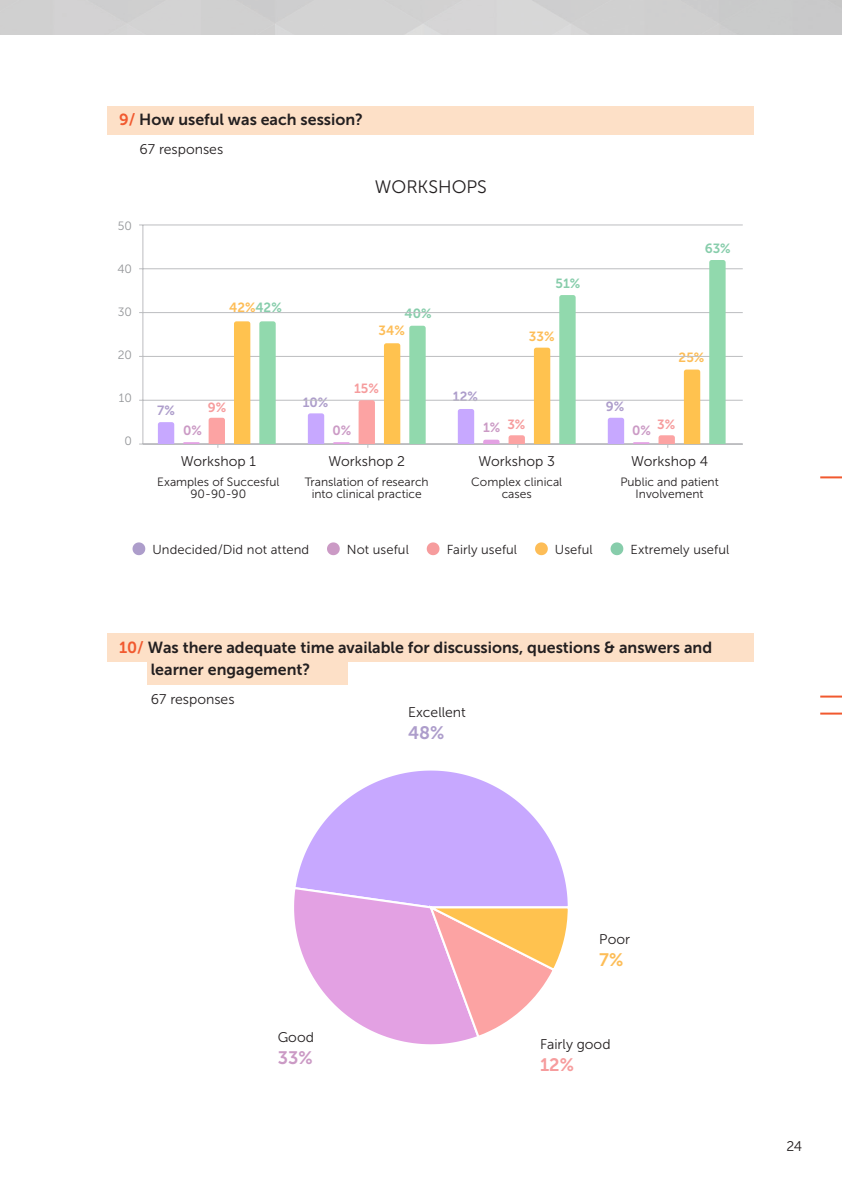
<style>
.page{position:relative;width:842px;height:1191px;background:#fff}
.page>*{position:absolute;margin:0;border:0;box-sizing:border-box;transform-origin:0 0}
.t1{font:18px "Museo Sans 300";color:#231f20}
.t2{font:18px "Museo Sans 700";color:#ad9dcb}
.t3{font:18px "Museo Sans 700";color:#cb9ac5}
.t4{font:18px "Museo Sans 700";color:#f69c9d}
.t5{font:18px "Museo Sans 700";color:#fdbd57}
.t6{font:16px/22px "Museo Sans 700";color:#231f20}
.t7{font:14px "Museo Sans 300";color:#231f20}
.t8{font:13.2px "Museo Sans 700";color:#fdbd57}
.t9{font:13.2px "Museo Sans 700";color:#ad9dcb}
.t10{font:13.2px "Museo Sans 700";color:#f69c9d}
.t11{font:13.2px "Museo Sans 700";color:#87cdab}
.t12{font:13.2px "Museo Sans 700";color:#cb9ac5}
.t13{font:13px "Museo Sans 300";letter-spacing:.005em;color:#231f20}
.t14{font:12px/12px "Museo Sans 300";color:#231f20;text-align:center}
.t15{font:12px "Museo Sans 300";color:#939598}
.s1{color:#f1592f}
.s2{color:#87cdab}
</style>
<div class="page">
<hr style="left:820px;top:476px;width:22px;height:2px;background:#f1592f">
<hr style="left:820px;top:695px;width:22px;height:2px;background:#f1592f">
<hr style="left:820px;top:712px;width:22px;height:2px;background:#f1592f">
<div style="left:108px;top:106px;width:646px;height:29px;background:#fde0c7"></div>
<div style="left:108px;top:634px;width:646px;height:28px;background:#fde0c7"></div>
<div style="left:148px;top:656px;width:200px;height:29px;background:#fde0c7"></div>
<svg style="left:133px;top:542px;width:12px;height:13px"></svg>
<svg style="left:327px;top:542px;width:13px;height:13px"></svg>
<svg style="left:427px;top:542px;width:12px;height:13px"></svg>
<svg style="left:535px;top:542px;width:13px;height:13px"></svg>
<svg style="left:610px;top:542px;width:13px;height:13px"></svg>
<hr style="left:143px;top:400px;width:600px;height:1px;background:#bcbdc0">
<hr style="left:143px;top:356px;width:600px;height:1px;background:#bcbdc0">
<hr style="left:143px;top:312px;width:600px;height:1px;background:#bcbdc0">
<hr style="left:143px;top:268px;width:600px;height:1px;background:#bcbdc0">
<hr style="left:143px;top:225px;width:600px;height:1px;background:#bcbdc0">
<hr style="left:143px;top:444px;width:600px;height:1px;background:#bcbdc0">
<hr style="left:143px;top:225px;width:1px;height:219px;background:#bcbdc0">
<svg style="left:158px;top:422px;width:16px;height:22px"></svg>
<svg style="left:308px;top:413px;width:16px;height:31px"></svg>
<svg style="left:458px;top:409px;width:16px;height:35px"></svg>
<svg style="left:608px;top:418px;width:16px;height:26px"></svg>
<svg style="left:183px;top:442px;width:17px;height:2px"></svg>
<svg style="left:333px;top:442px;width:17px;height:2px"></svg>
<svg style="left:483px;top:440px;width:16px;height:4px"></svg>
<svg style="left:633px;top:442px;width:16px;height:2px"></svg>
<svg style="left:209px;top:418px;width:16px;height:30px"></svg>
<svg style="left:359px;top:400px;width:16px;height:48px"></svg>
<svg style="left:508px;top:435px;width:17px;height:13px"></svg>
<svg style="left:658px;top:435px;width:17px;height:13px"></svg>
<div style="left:234px;top:321px;width:16px;height:123px;background:#ffc24f"></div>
<div style="left:384px;top:343px;width:16px;height:101px;background:#ffc24f"></div>
<div style="left:534px;top:348px;width:16px;height:96px;background:#ffc24f"></div>
<svg style="left:684px;top:369px;width:16px;height:75px"></svg>
<svg style="left:259px;top:321px;width:17px;height:123px;background:#95dab0"></svg>
<svg style="left:409px;top:326px;width:17px;height:118px;background:#95daaf"></svg>
<svg style="left:559px;top:295px;width:17px;height:149px;background:#95dab0"></svg>
<svg style="left:709px;top:260px;width:17px;height:184px;background:#95daaf"></svg>
<svg style="left:294px;top:770px;width:274px;height:275px"></svg>
<p class="t6" style="left:119px;top:109px;width:245px"><span class="s1">9/</span> How useful was each session?</p>
<p class="t7" style="left:140px;top:141px;width:85px">67 responses</p>
<p class="t1" style="left:375px;top:177px;width:114px">WORKSHOPS</p>
<p class="t15" style="left:118px;top:219px;width:16px">50</p>
<p class="t15" style="left:117px;top:262px;width:16px">40</p>
<p class="t15" style="left:118px;top:305px;width:16px">30</p>
<p class="t15" style="left:118px;top:348px;width:16px">20</p>
<p class="t15" style="left:119px;top:391px;width:15px">10</p>
<p class="t15" style="left:125px;top:434px;width:9px">0</p>
<p class="t11" style="left:705px;top:241px;width:28px">63%</p>
<p class="t9" style="left:157px;top:403px;width:19px">7%</p>
<p class="t8" style="left:229px;top:300px;width:54px">42%<span class="s2">42%</span></p>
<p class="t10" style="left:208px;top:400px;width:20px">9%</p>
<p class="t11" style="left:404px;top:306px;width:29px">40%</p>
<p class="t8" style="left:379px;top:323px;width:28px">34%</p>
<p class="t11" style="left:556px;top:276px;width:26px">51%</p>
<p class="t8" style="left:529px;top:329px;width:27px">33%</p>
<p class="t10" style="left:354px;top:381px;width:26px">15%</p>
<p class="t9" style="left:453px;top:389px;width:26px">12%</p>
<p class="t9" style="left:303px;top:395px;width:27px">10%</p>
<p class="t9" style="left:606px;top:399px;width:20px">9%</p>
<p class="t8" style="left:679px;top:350px;width:27px">25%</p>
<p class="t10" style="left:507px;top:417px;width:20px">3%</p>
<p class="t10" style="left:657px;top:417px;width:20px">3%</p>
<p class="t12" style="left:183px;top:423px;width:20px">0%</p>
<p class="t12" style="left:332px;top:423px;width:20px">0%</p>
<p class="t12" style="left:483px;top:420px;width:19px">1%</p>
<p class="t12" style="left:632px;top:423px;width:20px">0%</p>
<p class="t7" style="left:181px;top:453px;width:77px">Workshop 1</p>
<p class="t14" style="left:157px;top:475px;width:124px">Examples of Succesful<br>90-90-90</p>
<p class="t7" style="left:328px;top:453px;width:78px">Workshop 2</p>
<p class="t14" style="left:305px;top:475px;width:125px">Translation of research into clinical practice</p>
<p class="t7" style="left:478px;top:453px;width:78px">Workshop 3</p>
<p class="t14" style="left:471px;top:475px;width:93px">Complex clinical</p>
<p class="t14" style="left:502px;top:487px;width:32px">cases</p>
<p class="t7" style="left:631px;top:453px;width:78px">Workshop 4</p>
<p class="t14" style="left:620px;top:475px;width:100px">Public and patient<br>Involvement</p>
<p class="t13" style="left:152px;top:542px;width:158px">Undecided/Did not attend</p>
<p class="t13" style="left:347px;top:542px;width:63px">Not useful</p>
<p class="t13" style="left:447px;top:542px;width:72px">Fairly useful</p>
<p class="t13" style="left:555px;top:542px;width:39px">Useful</p>
<p class="t13" style="left:630px;top:542px;width:100px">Extremely useful</p>
<p class="t6" style="left:151px;top:636px;width:563px;text-indent:-32px"><span class="s1">10/</span> Was there adequate time available for discussions, questions &amp; answers and learner engagement?</p>
<p class="t7" style="left:151px;top:691px;width:85px">67 responses</p>
<p class="t7" style="left:408px;top:704px;width:59px">Excellent</p>
<p class="t2" style="left:408px;top:722px;width:38px">48%</p>
<p class="t7" style="left:278px;top:1029px;width:38px">Good</p>
<p class="t3" style="left:278px;top:1048px;width:36px">33%</p>
<p class="t7" style="left:599px;top:931px;width:32px">Poor</p>
<p class="t5" style="left:599px;top:949px;width:26px">7%</p>
<p class="t7" style="left:540px;top:1036px;width:72px">Fairly good</p>
<p class="t4" style="left:540px;top:1055px;width:35px">12%</p>
<p class="t7" style="left:786px;top:1139px;width:17px">24</p>
</div>
